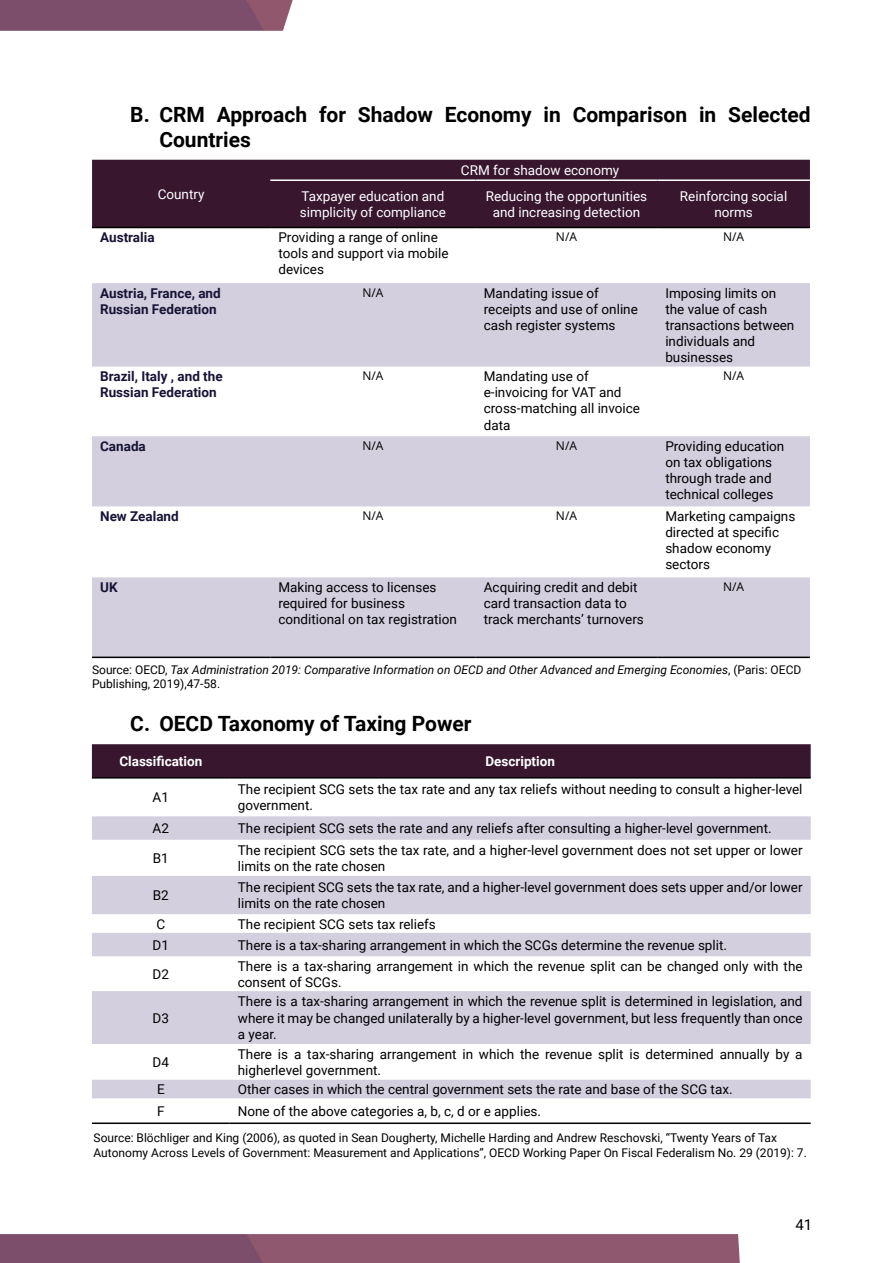
<style>
.page{position:relative;width:893px;height:1263px;background:#fff}
.page>*{position:absolute;margin:0;border:0;box-sizing:border-box;transform-origin:0 0}
.t1{font:700 21px/25.2px "Roboto";color:#000}
.t2{font:15px "Roboto";color:#000}
.t3{font:13.5px/16.2px "Roboto";color:#000}
.t4{font:13.5px/16.2px "Roboto";color:#fff;text-align:center}
.t5{font:700 13.5px/16.2px "Roboto";color:#171435}
.t6{font:700 13.5px "Roboto";color:#fff}
.t7{font:12px/14.4px "Roboto";color:#000}
.t8{font:italic 12px/14.4px "Roboto";color:#000}
.t9{font:12px "Open Sans";color:#000}
.s1{font-style:normal}
</style>
<div class="page">
<img style="left:0;top:0;width:293px;height:31px">
<img style="left:0;top:1234px;width:740px;height:29px">
<div style="left:92px;top:744px;width:719px;height:33px;background:#37162e"></div>
<svg style="left:92px;top:816px;width:719px;height:282px;fill:#d3cfdf"></svg>
<hr style="left:92px;top:1122px;width:138px;height:2px;background:#000">
<hr style="left:230px;top:1122px;width:581px;height:2px;background:#000">
<hr style="left:92px;top:777px;width:138px;height:1px;background:#000">
<hr style="left:230px;top:777px;width:581px;height:1px;background:#000">
<div style="left:92px;top:160px;width:718px;height:67px;background:#37162e"></div>
<svg style="left:92px;top:283px;width:718px;height:374px;fill:#d3cfdf"></svg>
<hr style="left:92px;top:227px;width:178px;height:1px;background:#000">
<hr style="left:270px;top:227px;width:206px;height:1px;background:#000">
<hr style="left:476px;top:227px;width:181px;height:1px;background:#000">
<hr style="left:657px;top:227px;width:153px;height:1px;background:#000">
<hr style="left:270px;top:179px;width:206px;height:2px;background:#fff">
<hr style="left:476px;top:179px;width:181px;height:2px;background:#fff">
<hr style="left:657px;top:179px;width:153px;height:2px;background:#fff">
<hr style="left:92px;top:657px;width:178px;height:1px;background:#000">
<hr style="left:270px;top:657px;width:206px;height:1px;background:#000">
<hr style="left:476px;top:657px;width:181px;height:1px;background:#000">
<hr style="left:657px;top:657px;width:153px;height:1px;background:#000">
<h1 class="t1" style="left:159px;top:101px;width:653px;text-indent:-29px">B. CRM Approach for Shadow Economy in Comparison in Selected<br>Countries</h1>
<p class="t4" style="left:158px;top:185px;width:48px">Country</p>
<p class="t4" style="left:461px;top:162px;width:160px">CRM for shadow economy</p>
<p class="t4" style="left:300px;top:187px;width:148px;text-align:left">Taxpayer education and simplicity of compliance</p>
<p class="t4" style="left:486px;top:187px;width:163px">Reducing the opportunities and increasing detection</p>
<p class="t4" style="left:680px;top:187px;width:109px">Reinforcing social norms</p>
<p class="t5" style="left:100px;top:228px;width:56px">Australia</p>
<p class="t3" style="left:278px;top:228px;width:172px">Providing a range of online tools and support via mobile devices</p>
<p class="t9" style="left:556px;top:228px;width:23px">N/A</p>
<p class="t9" style="left:723px;top:228px;width:23px">N/A</p>
<p class="t5" style="left:100px;top:284px;width:122px">Austria, France, and<br>Russian Federation</p>
<p class="t9" style="left:362px;top:284px;width:23px">N/A</p>
<p class="t3" style="left:484px;top:284px;width:156px">Mandating issue of receipts and use of online cash register systems</p>
<p class="t3" style="left:665px;top:284px;width:131px">Imposing limits on the value of cash transactions between individuals and businesses</p>
<p class="t5" style="left:100px;top:368px;width:124px">Brazil, Italy , and the<br>Russian Federation</p>
<p class="t9" style="left:362px;top:367px;width:23px">N/A</p>
<p class="t3" style="left:484px;top:368px;width:158px">Mandating use of e-invoicing for VAT and cross-matching all invoice data</p>
<p class="t9" style="left:723px;top:367px;width:23px">N/A</p>
<p class="t5" style="left:100px;top:437px;width:47px">Canada</p>
<p class="t9" style="left:362px;top:437px;width:23px">N/A</p>
<p class="t9" style="left:556px;top:437px;width:23px">N/A</p>
<p class="t3" style="left:665px;top:437px;width:121px">Providing education on tax obligations through trade and technical colleges</p>
<p class="t5" style="left:100px;top:507px;width:80px">New Zealand</p>
<p class="t9" style="left:362px;top:507px;width:23px">N/A</p>
<p class="t9" style="left:556px;top:507px;width:23px">N/A</p>
<p class="t3" style="left:665px;top:507px;width:132px">Marketing campaigns directed at specific shadow economy sectors</p>
<p class="t5" style="left:100px;top:578px;width:19px">UK</p>
<p class="t3" style="left:278px;top:578px;width:180px">Making access to licenses required for business conditional on tax registration</p>
<p class="t3" style="left:484px;top:578px;width:162px">Acquiring credit and debit card transaction data to track merchants’ turnovers</p>
<p class="t9" style="left:723px;top:578px;width:23px">N/A</p>
<p class="t8" style="left:92px;top:662px;width:711px"><span class="s1">Source: OECD,</span> Tax Administration 2019: Comparative Information on OECD and Other Advanced and Emerging Economies<span class="s1">, (Paris: OECD<br>Publishing, 2019),47-58.</span></p>
<h1 class="t1" style="left:130px;top:711px;width:343px">C. OECD Taxonomy of Taxing Power</h1>
<p class="t6" style="left:119px;top:752px;width:84px">Classification</p>
<p class="t6" style="left:485px;top:752px;width:71px">Description</p>
<p class="t3" style="left:153px;top:789px;width:18px">A1</p>
<p class="t3" style="left:238px;top:781px;width:566px">The recipient SCG sets the tax rate and any tax reliefs without needing to consult a higher-level government.</p>
<p class="t3" style="left:153px;top:820px;width:18px">A2</p>
<p class="t3" style="left:238px;top:820px;width:535px">The recipient SCG sets the rate and any reliefs after consulting a higher-level government.</p>
<p class="t3" style="left:153px;top:849px;width:17px">B1</p>
<p class="t3" style="left:238px;top:841px;width:566px">The recipient SCG sets the tax rate, and a higher-level government does not set upper or lower limits on the rate chosen</p>
<p class="t3" style="left:153px;top:887px;width:17px">B2</p>
<p class="t3" style="left:238px;top:878px;width:566px">The recipient SCG sets the tax rate, and a higher-level government does sets upper and/or lower limits on the rate chosen</p>
<p class="t3" style="left:156px;top:915px;width:10px">C</p>
<p class="t3" style="left:238px;top:915px;width:200px">The recipient SCG sets tax reliefs</p>
<p class="t3" style="left:153px;top:936px;width:18px">D1</p>
<p class="t3" style="left:238px;top:936px;width:491px">There is a tax-sharing arrangement in which the SCGs determine the revenue split.</p>
<p class="t3" style="left:153px;top:965px;width:18px">D2</p>
<p class="t3" style="left:238px;top:957px;width:566px">There is a tax-sharing arrangement in which the revenue split can be changed only with the consent of SCGs.</p>
<p class="t3" style="left:153px;top:1009px;width:18px">D3</p>
<p class="t3" style="left:238px;top:993px;width:566px;text-align:justify">There is a tax-sharing arrangement in which the revenue split is determined in legislation, and where it may be changed unilaterally by a higher-level government, but less frequently than once a year.</p>
<p class="t3" style="left:153px;top:1053px;width:18px">D4</p>
<p class="t3" style="left:238px;top:1045px;width:566px">There is a tax-sharing arrangement in which the revenue split is determined annually by a higherlevel government.</p>
<p class="t3" style="left:157px;top:1081px;width:9px">E</p>
<p class="t3" style="left:238px;top:1081px;width:496px">Other cases in which the central government sets the rate and base of the SCG tax.</p>
<p class="t3" style="left:157px;top:1102px;width:9px">F</p>
<p class="t3" style="left:238px;top:1102px;width:305px">None of the above categories a, b, c, d or e applies.</p>
<p class="t7" style="left:94px;top:1130px;width:715px">Source: Blöchliger and King (2006), as quoted in Sean Dougherty, Michelle Harding and Andrew Reschovski, “Twenty Years of Tax<br>Autonomy Across Levels of Government: Measurement and Applications”, OECD Working Paper On Fiscal Federalism No. 29 (2019): 7.</p>
<p class="t2" style="left:795px;top:1214px;width:18px">41</p>
</div>
